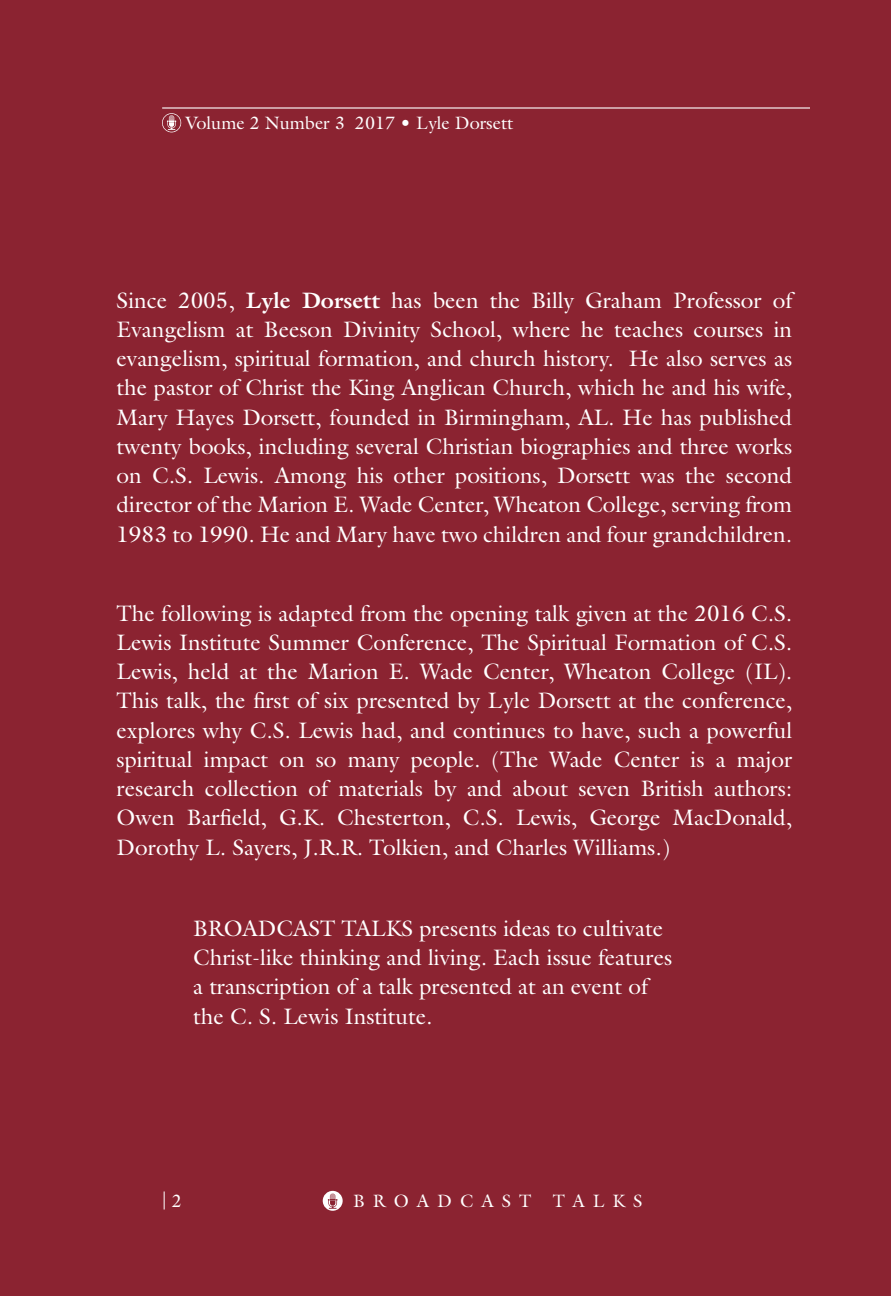
<style>
.page{position:relative;width:891px;height:1296px;background:#8b2331}
.page>*{position:absolute;margin:0;border:0;box-sizing:border-box;transform-origin:0 0}
.t1{font:22.5px/29.2px "Galliard";color:#fff;text-align:justify}
.t2{font:18px "Galliard";color:#fff}
.t3{font:18px "Galliard";letter-spacing:.45em;color:#fff}
.s1{font-weight:700}
</style>
<div class="page">
<hr style="left:162px;top:107px;width:648px;height:2px;background:#fff">
<svg style="left:162px;top:113px;width:19px;height:19px"></svg>
<svg style="left:323px;top:1191px;width:20px;height:20px"></svg>
<svg style="left:328px;top:1194px;width:10px;height:15px"></svg>
<p class="t2" style="left:185px;top:111px;width:329px">Volume 2 Number 3 2017 • Lyle Dorsett</p>
<p class="t1" style="left:117px;top:285px;width:677px">Since 2005, <span class="s1">Lyle Dorsett</span> has been the Billy Graham Professor of Evangelism at Beeson Divinity School, where he teaches courses in evangelism, spiritual formation, and church history. He also serves as the pastor of Christ the King Anglican Church, which he and his wife, Mary Hayes Dorsett, founded in Birmingham, AL. He has published twenty books, including several Christian biographies and three works on C.S. Lewis. Among his other positions, Dorsett was the second director of the Marion E. Wade Center, Wheaton College, serving from 1983 to 1990. He and Mary have two children and four grandchildren.</p>
<p class="t1" style="left:117px;top:598px;width:677px">The following is adapted from the opening talk given at the 2016 C.S.<br>Lewis Institute Summer Conference, The Spiritual Formation of C.S.<br>Lewis, held at the Marion E. Wade Center, Wheaton College (IL).<br>This talk, the first of six presented by Lyle Dorsett at the conference, explores why C.S. Lewis had, and continues to have, such a powerful spiritual impact on so many people. (The Wade Center is a major research collection of materials by and about seven British authors:<br>Owen Barfield, G.K. Chesterton, C.S. Lewis, George MacDonald, Dorothy L. Sayers, J.R.R. Tolkien, and Charles Williams.)</p>
<p class="t1" style="left:193px;top:913px;width:481px;text-align:left">BROADCAST TALKS presents ideas to cultivate Christ-like thinking and living. Each issue features a transcription of a talk presented at an event of the C. S. Lewis Institute.</p>
<p class="t2" style="left:162px;top:1189px;width:22px">| 2</p>
<p class="t3" style="left:353px;top:1189px;width:291px">BROADCAST TALKS</p>
</div>
